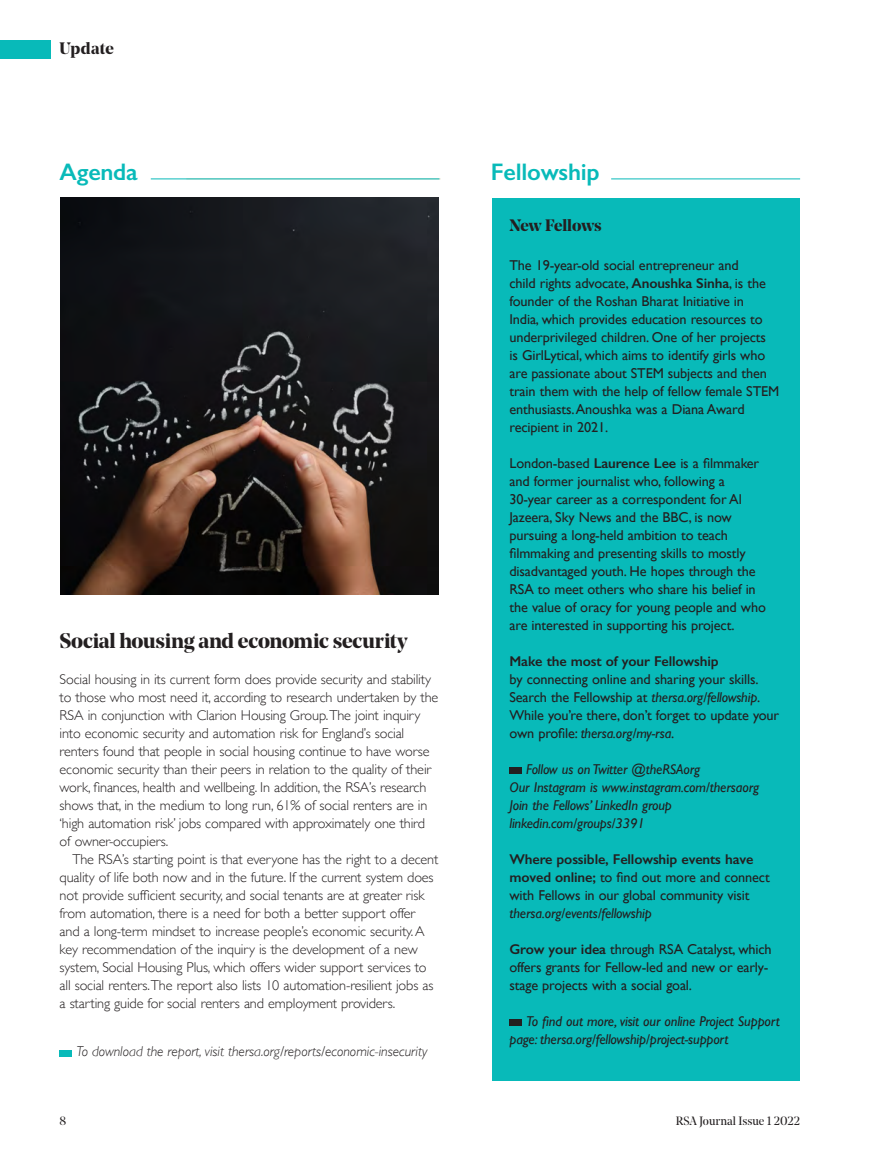
<style>
.page{position:relative;width:881px;height:1161px;background:#fff}
.page>*{position:absolute;margin:0;border:0;box-sizing:border-box;transform-origin:0 0}
.RSAJ_x_upfront_colum{font:600 24px "Gill Sans";letter-spacing:-.01em;color:#08bab9}
.RSAJ_1_news_headline{font:700 21px "Noe Display";letter-spacing:-.01em;color:#231f20}
.RSAJ_4_Fellowship_he{font:700 16.5px "Noe Display";letter-spacing:-.005em;color:#231f20}
.RSAJ_4_Fellowship_co{font:14.25px/18px "Gill Sans";letter-spacing:-.01em;color:#231f20}
.RSAJ_4_news_copy_no{font:300 14.25px/18px "Gill Sans";letter-spacing:-.01em;color:#231f20}
.RSAJ_4_news_copy_ind{font:300 14.25px/18px "Gill Sans";letter-spacing:-.01em;color:#231f20}
.RSAJ_4_Fellowship_co-2{font:italic 14.25px/18px "Gill Sans";letter-spacing:-.01em;color:#231f20}
.t1{font:italic 300 14.25px "Gill Sans";color:#231f20}
.RSAJ_4_Fellowship_co-3{font:600 14.25px "Gill Sans";letter-spacing:-.01em;color:#231f20}
.t2{font:12px "Noe Display";color:#231f20}
.s1{font-weight:600}
.s2{font-style:italic}
</style>
<div class="page">
<div style="left:0;top:41px;width:51px;height:18px;background:#08bab9"></div>
<hr style="left:186px;top:178px;width:254px;height:1px;background:#dad7bd">
<hr style="left:151px;top:178px;width:288px;height:1px;background:#08bab9">
<hr style="left:611px;top:178px;width:188px;height:1px;background:#08bab9">
<div style="left:492px;top:198px;width:307px;height:882px;background:#08bab9"></div>
<div style="left:509px;top:768px;width:13px;height:6px;background:#231f20"></div>
<div style="left:509px;top:1020px;width:13px;height:6px;background:#231f20"></div>
<div style="left:60px;top:1050px;width:12px;height:6px;background:#08bab9"></div>
<img style="left:60px;top:197px;width:378px;height:397px">
<p class="RSAJ_4_Fellowship_he" style="left:60px;top:38px;width:56px">Update</p>
<p class="RSAJ_x_upfront_colum" style="left:60px;top:157px;width:80px">Agenda</p>
<p class="RSAJ_x_upfront_colum" style="left:490px;top:157px;width:110px">Fellowship</p>
<p class="RSAJ_4_Fellowship_he" style="left:509px;top:215px;width:93px">New Fellows</p>
<p class="RSAJ_4_Fellowship_co" style="left:509px;top:256px;width:271px">The 19-year-old social entrepreneur and<br>child rights advocate, <span class="s1">Anoushka Sinha</span>, is the founder of the Roshan Bharat Initiative in<br>India, which provides education resources to underprivileged children. One of her projects<br>is GirlLytical, which aims to identify girls who are passionate about STEM subjects and then train them with the help of fellow female STEM enthusiasts. Anoushka was a Diana Award recipient in 2021.</p>
<p class="RSAJ_4_Fellowship_co" style="left:509px;top:454px;width:258px">London-based <span class="s1">Laurence Lee</span> is a filmmaker and former journalist who, following a 30-year career as a correspondent for Al Jazeera, Sky News and the BBC, is now pursuing a long-held ambition to teach filmmaking and presenting skills to mostly disadvantaged youth. He hopes through the RSA to meet others who share his belief in the value of oracy for young people and who are interested in supporting his project.</p>
<p class="RSAJ_4_Fellowship_co-3" style="left:509px;top:653px;width:210px">Make the most of your Fellowship</p>
<p class="RSAJ_4_Fellowship_co" style="left:509px;top:670px;width:271px">by connecting online and sharing your skills.<br>Search the Fellowship at <span class="s2">thersa.org/fellowship</span>.<br>While you’re there, don’t forget to update your own profile: <span class="s2">thersa.org/my-rsa</span>.</p>
<p class="RSAJ_4_Fellowship_co-2" style="left:526px;top:760px;width:175px">Follow us on Twitter @theRSAorg</p>
<p class="RSAJ_4_Fellowship_co-2" style="left:509px;top:778px;width:251px">Our Instagram is www.instagram.com/thersaorg</p>
<p class="RSAJ_4_Fellowship_co-2" style="left:509px;top:796px;width:164px">Join the Fellows’ LinkedIn group linkedin.com/groups/3391</p>
<p class="RSAJ_4_Fellowship_co" style="left:509px;top:850px;width:262px"><span class="s1">Where possible, Fellowship events have moved online;</span> to find out more and connect with Fellows in our global community visit <span class="s2">thersa.org/events/fellowship</span></p>
<p class="RSAJ_4_Fellowship_co" style="left:509px;top:940px;width:263px"><span class="s1">Grow your idea</span> through RSA Catalyst, which offers grants for Fellow-led and new or early&shy;stage projects with a social goal.</p>
<p class="RSAJ_4_Fellowship_co-2" style="left:509px;top:1012px;width:271px;text-indent:17px">To find out more, visit our online Project Support page: thersa.org/fellowship/project-support</p>
<p class="RSAJ_1_news_headline" style="left:60px;top:627px;width:349px">Social housing and economic security</p>
<p class="RSAJ_4_news_copy_no" style="left:60px;top:670px;width:380px">Social housing in its current form does provide security and stability to those who most need it, according to research undertaken by the RSA in conjunction with Clarion Housing Group. The joint inquiry into economic security and automation risk for England’s social renters found that people in social housing continue to have worse economic security than their peers in relation to the quality of their work, finances, health and wellbeing. In addition, the RSA’s research shows that, in the medium to long run, 61% of social renters are in ‘high automation risk’ jobs compared with approximately one third of owner-occupiers.</p>
<p class="RSAJ_4_news_copy_ind" style="left:60px;top:850px;width:380px;text-indent:13px">The RSA’s starting point is that everyone has the right to a decent quality of life both now and in the future. If the current system does not provide sufficient security, and social tenants are at greater risk from automation, there is a need for both a better support offer and a long-term mindset to increase people’s economic security. A key recommendation of the inquiry is the development of a new system, Social Housing Plus, which offers wider support services to all social renters. The report also lists 10 automation-resilient jobs as a starting guide for social renters and employment providers.</p>
<p class="t1" style="left:77px;top:1043px;width:352px">To download the report, visit thersa.org/reports/economic-insecurity</p>
<p class="t2" style="left:60px;top:1113px;width:8px">8</p>
<p class="t2" style="left:675px;top:1113px;width:126px">RSA Journal Issue 1 2022</p>
</div>
